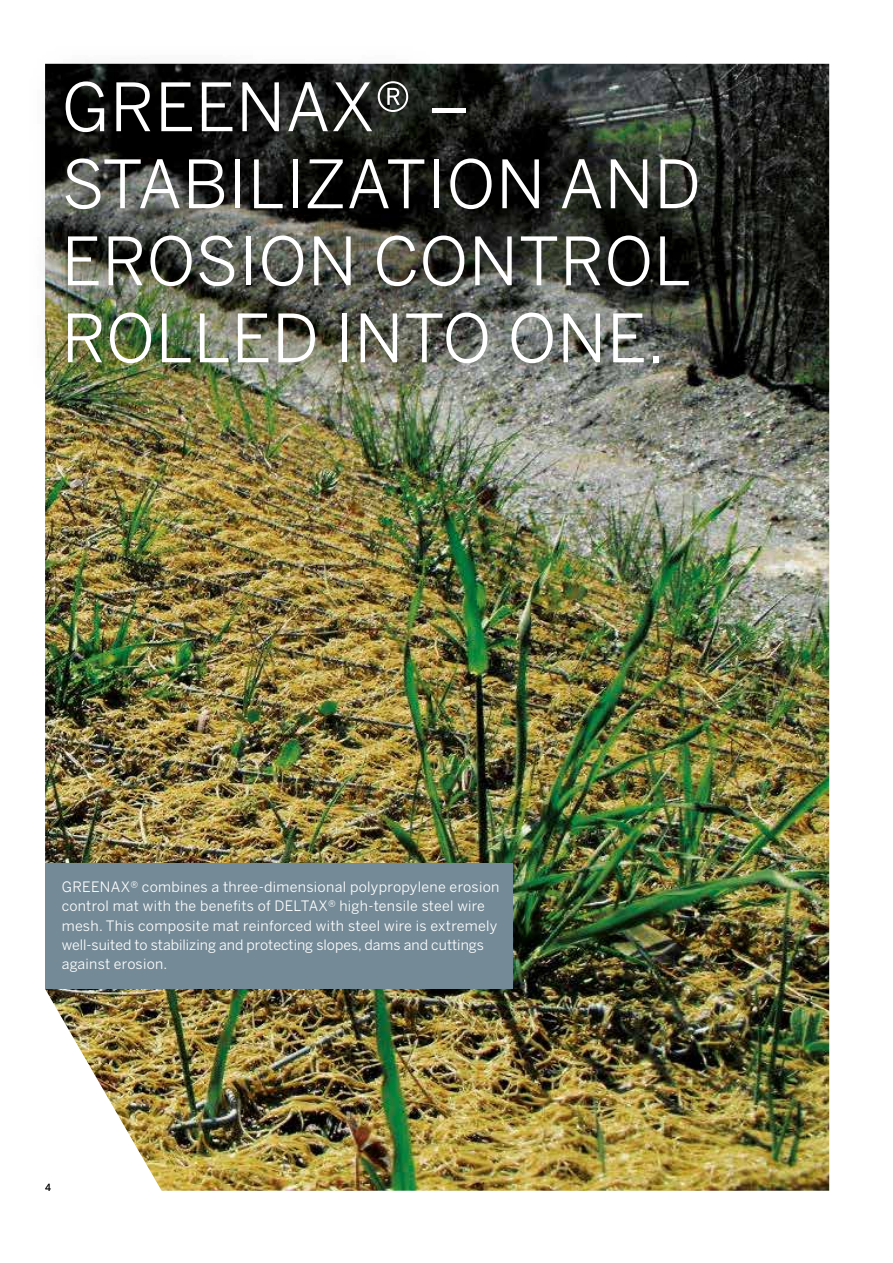
<style>
.page{position:relative;width:893px;height:1263px;background:#fff}
.page>*{position:absolute;margin:0;border:0;box-sizing:border-box;transform-origin:0 0}
.t1{font:66px/76.9px "Benton Sans";letter-spacing:.01em;color:#fff}
.t2{font:14.25px/19.2px "Benton Sans";letter-spacing:.02em;color:#fff}
.t3{font:9.75px "Benton Sans";color:#000}
</style>
<div class="page">
<img style="left:45px;top:64px;width:784px;height:1127px">
<div style="left:45px;top:863px;width:468px;height:125px;background:#748a96"></div>
<div style="left:28px;top:44px;width:707px;height:357px;background:#000;opacity:.75"></div>
<h1 class="t1" style="left:62px;top:68px;width:641px">GREENAX® –<br>STABILIZATION AND<br>EROSION CONTROL<br>ROLLED INTO ONE.</h1>
<p class="t2" style="left:62px;top:877px;width:439px">GREENAX® combines a three-dimensional polypropylene erosion control mat with the benefits of DELTAX® high-tensile steel wire mesh. This composite mat reinforced with steel wire is extremely well-suited to stabilizing and protecting slopes, dams and cuttings against erosion.</p>
<p class="t3" style="left:45px;top:1181px;width:7px">4</p>
</div>
